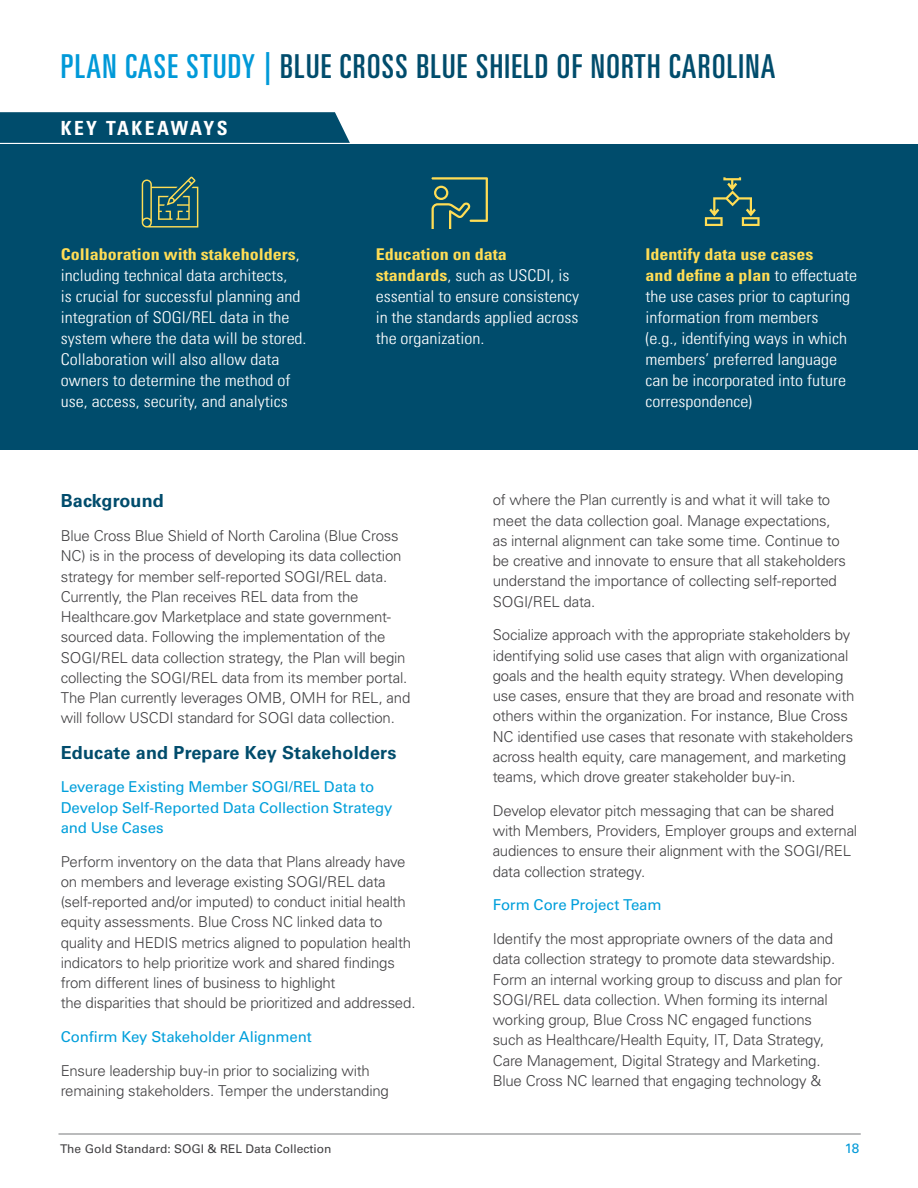
<style>
.page{position:relative;width:918px;height:1188px;background:#fff}
.page>*{position:absolute;margin:0;border:0;box-sizing:border-box;transform-origin:0 0}
.Heading_1{font:33px "Univers LT Pro Ult Cond";letter-spacing:.04em;color:#004c6c}
.Heading_2{font:700 condensed 19.5px "Univers LT Pro";letter-spacing:.125em;color:#fff}
.Heading_2-2{font:700 18px "Univers LT Pro 65";letter-spacing:.01em;color:#004c6c}
.t1{font:300 condensed 16.2px/21px "Univers LT Pro";color:#fff;scale:1.11 1}
.Body_Text{font:300 15px/20.2px "Univers LT Pro 45";letter-spacing:-.015em;color:#414042}
.Heading_3{font:15px/20.2px "Univers LT Pro 55 Roman";letter-spacing:-.005em;color:#009fdb}
.t2{font:13.5px "Univers LT Pro 55 Roman";color:#0099d8}
.t3{font:12px "Univers LT Pro 55 Roman";color:#414042}
.s1{color:#0099d8}
.s2{font-weight:700;color:#fd5}
</style>
<div class="page">
<hr style="left:58px;top:1134px;width:803px;height:1px;background:#77787b">
<div style="left:0;top:144px;width:918px;height:305px;background:#004c6c"></div>
<svg style="left:142px;top:177px;width:56px;height:51px"></svg>
<svg style="left:432px;top:177px;width:56px;height:51px"></svg>
<svg style="left:705px;top:177px;width:55px;height:49px"></svg>
<svg style="left:0;top:112px;width:350px;height:31px;background:#075170"></svg>
<p class="Heading_1" style="left:61px;top:44px;width:716px"><span class="s1">PLAN CASE STUDY |</span> BLUE CROSS BLUE SHIELD OF NORTH CAROLINA</p>
<p class="Heading_2" style="left:61px;top:116px;width:168px">KEY TAKEAWAYS</p>
<p class="t1" style="left:61px;top:243px;width:223px"><span class="s2">Collaboration with stakeholders</span>, including technical data architects,<br>is crucial for successful planning and integration of SOGI/REL data in the system where the data will be stored.<br>Collaboration will also allow data owners to determine the method of use, access, security, and analytics</p>
<p class="t1" style="left:376px;top:243px;width:185px"><span class="s2">Education on data standards</span>, such as USCDI, is essential to ensure consistency in the standards applied across the organization.</p>
<p class="t1" style="left:645px;top:243px;width:192px"><span class="s2">Identify data use cases<br>and define a plan</span> to effectuate the use cases prior to capturing information from members<br>(e.g., identifying ways in which members’ preferred language can be incorporated into future correspondence)</p>
<p class="Heading_2-2" style="left:61px;top:488px;width:105px">Background</p>
<p class="Body_Text" style="left:61px;top:525px;width:351px">Blue Cross Blue Shield of North Carolina (Blue Cross NC) is in the process of developing its data collection strategy for member self-reported SOGI/REL data.<br>Currently, the Plan receives REL data from the Healthcare.gov Marketplace and state government&shy;sourced data. Following the implementation of the SOGI/REL data collection strategy, the Plan will begin collecting the SOGI/REL data from its member portal.<br>The Plan currently leverages OMB, OMH for REL, and will follow USCDI standard for SOGI data collection.</p>
<p class="Heading_2-2" style="left:61px;top:740px;width:337px">Educate and Prepare Key Stakeholders</p>
<p class="Heading_3" style="left:61px;top:776px;width:333px">Leverage Existing Member SOGI/REL Data to<br>Develop Self-Reported Data Collection Strategy and Use Cases</p>
<p class="Body_Text" style="left:61px;top:851px;width:356px">Perform inventory on the data that Plans already have on members and leverage existing SOGI/REL data (self-reported and/or imputed) to conduct initial health equity assessments. Blue Cross NC linked data to quality and HEDIS metrics aligned to population health indicators to help prioritize work and shared findings from different lines of business to highlight<br>the disparities that should be prioritized and addressed.</p>
<p class="Heading_3" style="left:61px;top:1026px;width:253px">Confirm Key Stakeholder Alignment</p>
<p class="Body_Text" style="left:61px;top:1060px;width:330px">Ensure leadership buy-in prior to socializing with remaining stakeholders. Temper the understanding</p>
<p class="Body_Text" style="left:493px;top:489px;width:355px">of where the Plan currently is and what it will take to meet the data collection goal. Manage expectations, as internal alignment can take some time. Continue to be creative and innovate to ensure that all stakeholders understand the importance of collecting self-reported SOGI/REL data.</p>
<p class="Body_Text" style="left:493px;top:624px;width:363px">Socialize approach with the appropriate stakeholders by identifying solid use cases that align with organizational goals and the health equity strategy. When developing use cases, ensure that they are broad and resonate with others within the organization. For instance, Blue Cross NC identified use cases that resonate with stakeholders across health equity, care management, and marketing teams, which drove greater stakeholder buy-in.</p>
<p class="Body_Text" style="left:493px;top:800px;width:366px">Develop elevator pitch messaging that can be shared with Members, Providers, Employer groups and external audiences to ensure their alignment with the SOGI/REL data collection strategy.</p>
<p class="Heading_3" style="left:493px;top:894px;width:170px">Form Core Project Team</p>
<p class="Body_Text" style="left:493px;top:928px;width:351px">Identify the most appropriate owners of the data and data collection strategy to promote data stewardship.<br>Form an internal working group to discuss and plan for SOGI/REL data collection. When forming its internal working group, Blue Cross NC engaged functions such as Healthcare/Health Equity, IT, Data Strategy, Care Management, Digital Strategy and Marketing.<br>Blue Cross NC learned that engaging technology &amp;</p>
<p class="t3" style="left:60px;top:1141px;width:273px">The Gold Standard: SOGI &amp; REL Data Collection</p>
<p class="t2" style="left:845px;top:1139px;width:16px">18</p>
</div>
